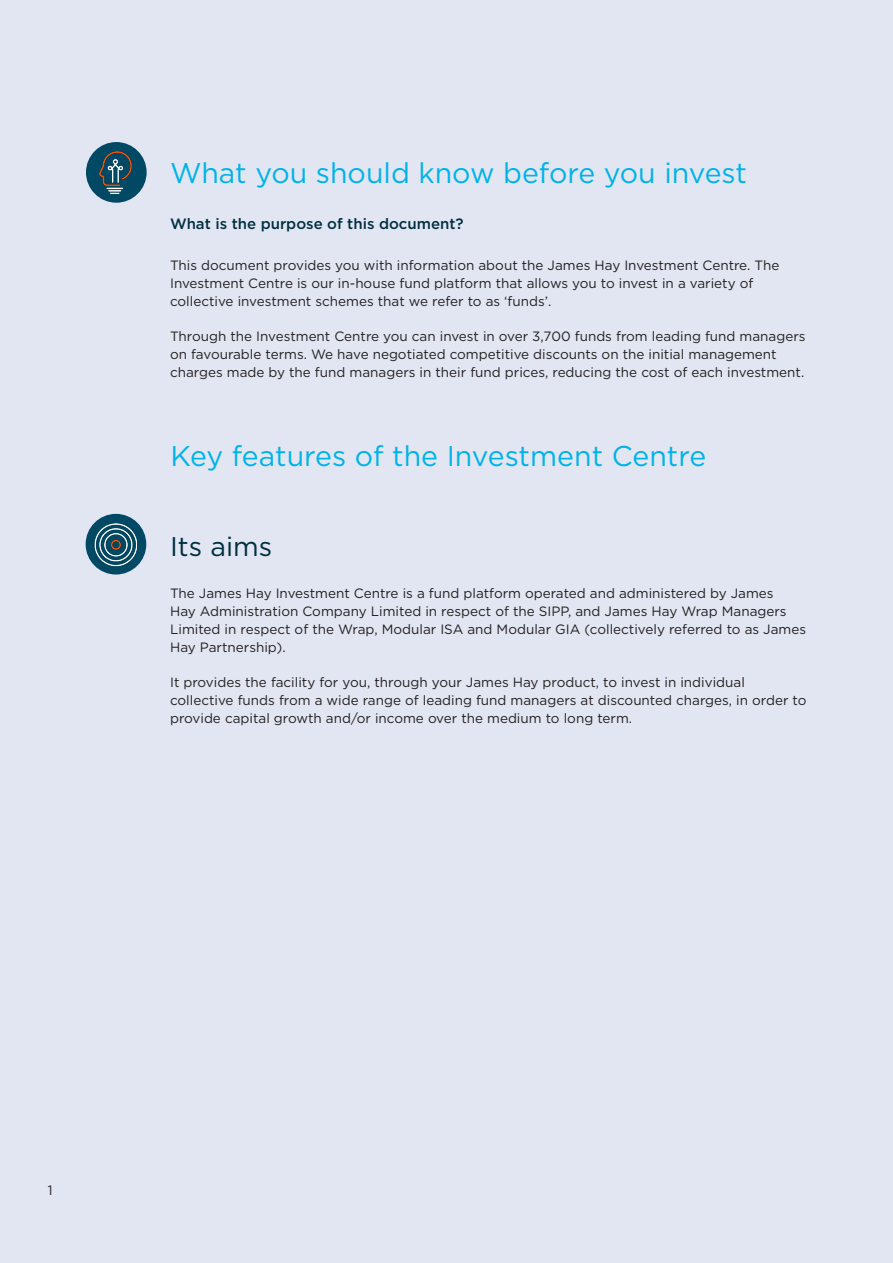
<style>
.page{position:relative;width:893px;height:1263px;background:#e2e6f2}
.page>*{position:absolute;margin:0;border:0;box-sizing:border-box;transform-origin:0 0}
.t1{font:28.5px "Gotham";color:#00b2ec}
.t2{font:27px "Gotham";color:#002f40}
.t3{font:500 15px "Gotham";color:#002f40}
.t4{font:13.5px/18px "Gotham";color:#231f20}
</style>
<div class="page">
<div style="left:86px;top:142px;width:61px;height:61px;border:5px solid #004964;border-radius:50%"></div>
<img style="left:92px;top:145px;width:51px;height:56px">
<div style="left:88px;top:516px;width:56px;height:56px;background:#004964;border-radius:50%"></div>
<div style="left:86px;top:514px;width:60px;height:60px;border:5px solid #004964;border-radius:50%"></div>
<img style="left:91px;top:517px;width:46px;height:54px">
<h1 class="t1" style="left:170px;top:155px;width:578px">What you should know before you invest</h1>
<p class="t3" style="left:170px;top:214px;width:295px">What is the purpose of this document?</p>
<p class="t4" style="left:170px;top:256px;width:611px">This document provides you with information about the James Hay Investment Centre. The<br>Investment Centre is our in-house fund platform that allows you to invest in a variety of collective investment schemes that we refer to as ‘funds’.</p>
<p class="t4" style="left:170px;top:327px;width:637px">Through the Investment Centre you can invest in over 3,700 funds from leading fund managers on favourable terms. We have negotiated competitive discounts on the initial management charges made by the fund managers in their fund prices, reducing the cost of each investment.</p>
<h1 class="t1" style="left:171px;top:438px;width:537px">Key features of the Investment Centre</h1>
<h2 class="t2" style="left:170px;top:530px;width:104px">Its aims</h2>
<p class="t4" style="left:170px;top:584px;width:637px">The James Hay Investment Centre is a fund platform operated and administered by James<br>Hay Administration Company Limited in respect of the SIPP, and James Hay Wrap Managers Limited in respect of the Wrap, Modular ISA and Modular GIA (collectively referred to as James Hay Partnership).</p>
<p class="t4" style="left:170px;top:673px;width:638px">It provides the facility for you, through your James Hay product, to invest in individual collective funds from a wide range of leading fund managers at discounted charges, in order to provide capital growth and/or income over the medium to long term.</p>
<p class="t4" style="left:48px;top:1181px;width:6px">1</p>
</div>
